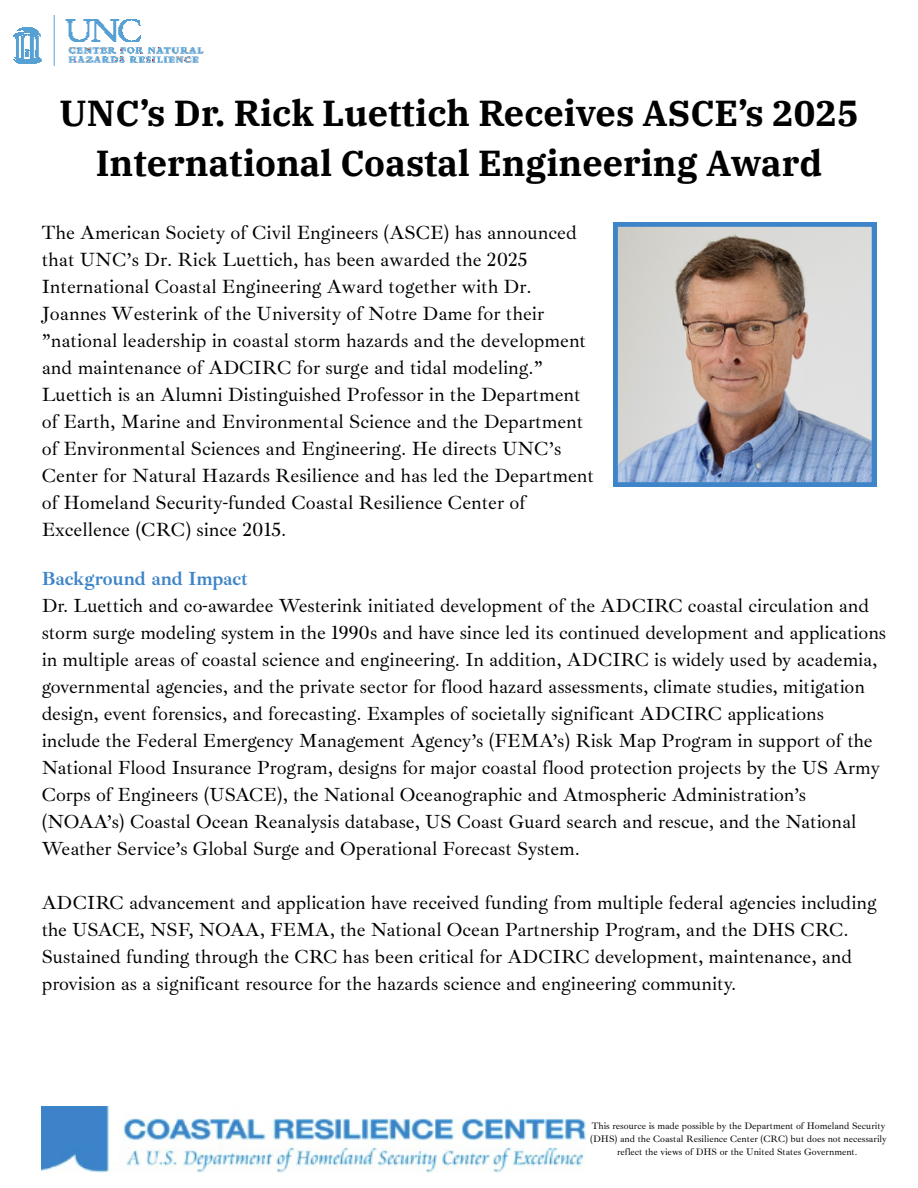
<style>
.page{position:relative;width:918px;height:1188px;background:#fff}
.page>*{position:absolute;margin:0;border:0;box-sizing:border-box;transform-origin:0 0}
.t1{font:700 36px/49.5px "IBM Plex Serif";color:#000;text-align:center}
.t2{font:19.65px/27px "Ibarra Real Nova";color:#000}
.t3{font:19.5px/27px "Ibarra Real Nova";color:#000}
.t4{font:9.6px/12.9px "Ibarra Real Nova";color:#000;text-align:center}
.s1{font-weight:700;color:#3d84c8}
</style>
<div class="page">
<img style="left:42px;top:1106px;width:544px;height:67px">
<svg style="left:613px;top:222px;width:263px;height:265px;background:#aca9ae"></svg>
<img style="left:13px;top:15px;width:191px;height:51px">
<h2 class="t1" style="left:59px;top:88px;width:801px">UNC’s Dr. Rick Luettich Receives ASCE’s 2025<br>International Coastal Engineering Award</h2>
<p class="t2" style="left:42px;top:220px;width:554px">The American Society of Civil Engineers (ASCE) has announced that UNC’s Dr. Rick Luettich, has been awarded the 2025<br>International Coastal Engineering Award together with Dr.<br>Joannes Westerink of the University of Notre Dame for their ”national leadership in coastal storm hazards and the development and maintenance of ADCIRC for surge and tidal modeling.” Luettich is an Alumni Distinguished Professor in the Department of Earth, Marine and Environmental Science and the Department of Environmental Sciences and Engineering. He directs UNC’s Center for Natural Hazards Resilience and has led the Department of Homeland Security-funded Coastal Resilience Center of Excellence (CRC) since 2015.</p>
<p class="t3" style="left:42px;top:565px;width:846px"><span class="s1">Background and Impact<br></span>Dr. Luettich and co-awardee Westerink initiated development of the ADCIRC coastal circulation and storm surge modeling system in the 1990s and have since led its continued development and applications in multiple areas of coastal science and engineering. In addition, ADCIRC is widely used by academia, governmental agencies, and the private sector for flood hazard assessments, climate studies, mitigation design, event forensics, and forecasting. Examples of societally significant ADCIRC applications include the Federal Emergency Management Agency’s (FEMA’s) Risk Map Program in support of the National Flood Insurance Program, designs for major coastal flood protection projects by the US Army Corps of Engineers (USACE), the National Oceanographic and Atmospheric Administration’s (NOAA’s) Coastal Ocean Reanalysis database, US Coast Guard search and rescue, and the National Weather Service’s Global Surge and Operational Forecast System.</p>
<p class="t3" style="left:42px;top:889px;width:837px">ADCIRC advancement and application have received funding from multiple federal agencies including the USACE, NSF, NOAA, FEMA, the National Ocean Partnership Program, and the DHS CRC.<br>Sustained funding through the CRC has been critical for ADCIRC development, maintenance, and provision as a significant resource for the hazards science and engineering community.</p>
<h2 class="t4" style="left:590px;top:1120px;width:298px">This resource is made possible by the Department of Homeland Security (DHS) and the Coastal Resilience Center (CRC) but does not necessarily reflect the views of DHS or the United States Government.</h2>
</div>
